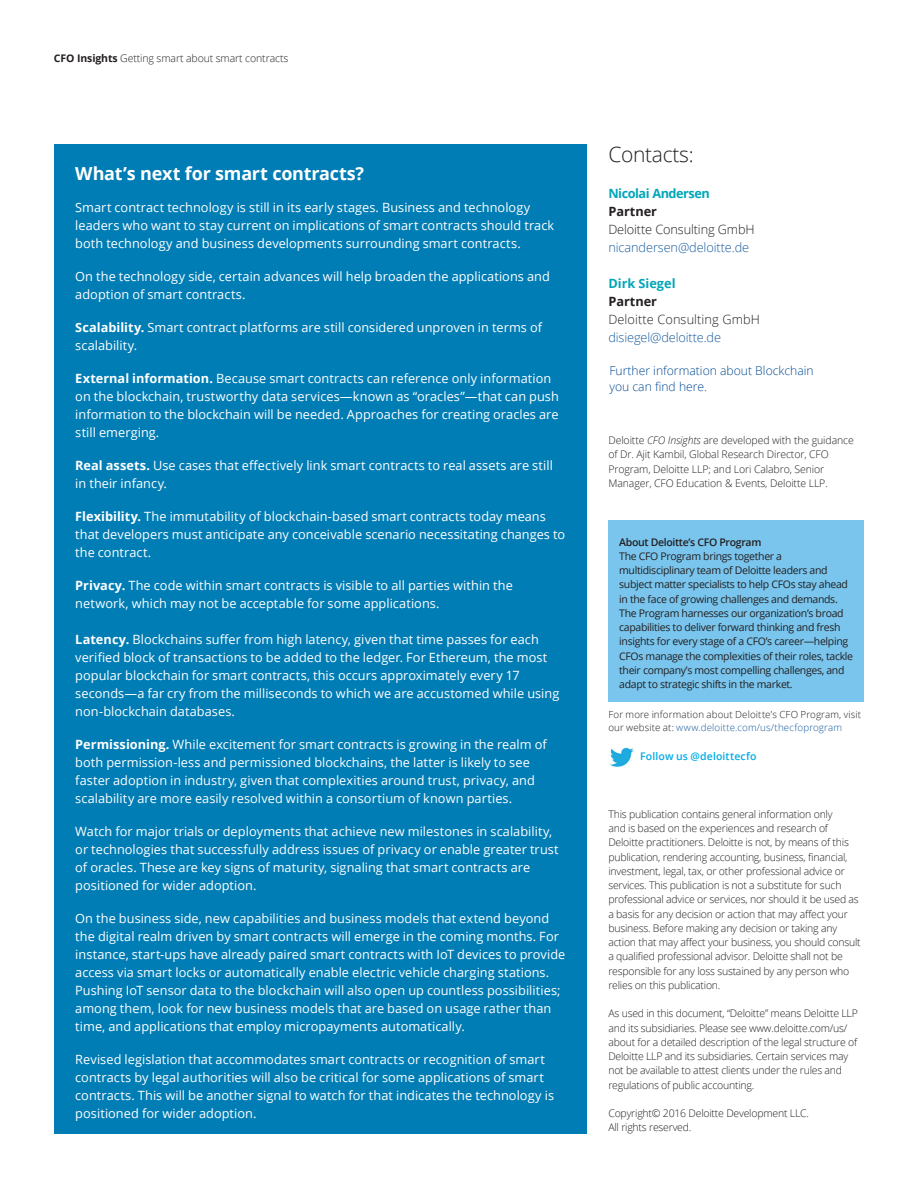
<style>
.page{position:relative;width:918px;height:1188px;background:#fff}
.page>*{position:absolute;margin:0;border:0;box-sizing:border-box;transform-origin:0 0}
.t1{font:300 21px "Open Sans";letter-spacing:-.015em;color:#231f20}
.t2{font:700 18px "Open Sans";letter-spacing:-.015em;color:#fff}
.t3{font:12.75px/18px "Open Sans";letter-spacing:.005em;color:#fff}
.t4{font:300 12.75px "Open Sans";color:#231f20}
.t5{font:300 12.75px "Open Sans";letter-spacing:-.01em;color:#175d9e}
.t6{font:700 12.75px "Open Sans";letter-spacing:-.04em;color:#00a6b9}
.t7{font:700 12.75px "Open Sans";color:#231f20}
.t8{font:700 12.75px "Open Sans";color:#00a6b9}
.t9{font:300 12.15px/16.5px "Open Sans";color:#014a94}
.t10{font:300 10.5px/14.2px "Open Sans";letter-spacing:-.02em;color:#231f20}
.t11{font:10.5px/14.2px "Open Sans";letter-spacing:-.03em;color:#231f20}
.t12{font:600 10.5px "Open Sans";letter-spacing:-.03em;color:#231f20}
.t13{font:600 10.5px "Open Sans";letter-spacing:.01em;color:#00abe7}
.t14{font:300 9.75px/12.8px "Open Sans";letter-spacing:.015em;color:#231f20}
.s1{font-weight:700}
.s2{font-style:italic}
.s3{color:#175d9e}
</style>
<div class="page">
<div style="left:54px;top:144px;width:533px;height:990px;background:#007db5"></div>
<div style="left:608px;top:521px;width:256px;height:181px;background:#79c5ed"></div>
<img style="left:610px;top:747px;width:24px;height:20px">
<p class="t10" style="left:54px;top:51px;width:236px"><span class="s1">CFO Insights</span> Getting smart about smart contracts</p>
<h2 class="t2" style="left:75px;top:161px;width:290px">What’s next for smart contracts?</h2>
<p class="t3" style="left:75px;top:198px;width:481px">Smart contract technology is still in its early stages. Business and technology leaders who want to stay current on implications of smart contracts should track both technology and business developments surrounding smart contracts.</p>
<p class="t3" style="left:75px;top:267px;width:476px">On the technology side, certain advances will help broaden the applications and adoption of smart contracts.</p>
<p class="t3" style="left:75px;top:318px;width:468px"><span class="s1">Scalability.</span> Smart contract platforms are still considered unproven in terms of scalability.</p>
<p class="t3" style="left:75px;top:369px;width:485px"><span class="s1">External information.</span> Because smart contracts can reference only information on the blockchain, trustworthy data services—known as “oracles”—that can push information to the blockchain will be needed. Approaches for creating oracles are still emerging.</p>
<p class="t3" style="left:75px;top:456px;width:479px"><span class="s1">Real assets.</span> Use cases that effectively link smart contracts to real assets are still in their infancy.</p>
<p class="t3" style="left:75px;top:507px;width:491px"><span class="s1">Flexibility.</span> The immutability of blockchain-based smart contracts today means that developers must anticipate any conceivable scenario necessitating changes to the contract.</p>
<p class="t3" style="left:75px;top:576px;width:439px"><span class="s1">Privacy.</span> The code within smart contracts is visible to all parties within the network, which may not be acceptable for some applications.</p>
<p class="t3" style="left:75px;top:630px;width:486px"><span class="s1">Latency.</span> Blockchains suffer from high latency, given that time passes for each verified block of transactions to be added to the ledger. For Ethereum, the most popular blockchain for smart contracts, this occurs approximately every 17 seconds—a far cry from the milliseconds to which we are accustomed while using non-blockchain databases.</p>
<p class="t3" style="left:75px;top:735px;width:473px"><span class="s1">Permissioning.</span> While excitement for smart contracts is growing in the realm of both permission-less and permissioned blockchains, the latter is likely to see faster adoption in industry, given that complexities around trust, privacy, and scalability are more easily resolved within a consortium of known parties.</p>
<p class="t3" style="left:75px;top:822px;width:485px">Watch for major trials or deployments that achieve new milestones in scalability, or technologies that successfully address issues of privacy or enable greater trust of oracles. These are key signs of maturity, signaling that smart contracts are positioned for wider adoption.</p>
<p class="t3" style="left:75px;top:909px;width:492px">On the business side, new capabilities and business models that extend beyond the digital realm driven by smart contracts will emerge in the coming months. For instance, start-ups have already paired smart contracts with IoT devices to provide access via smart locks or automatically enable electric vehicle charging stations.<br>Pushing IoT sensor data to the blockchain will also open up countless possibilities; among them, look for new business models that are based on usage rather than time, and applications that employ micropayments automatically.</p>
<p class="t3" style="left:75px;top:1050px;width:480px">Revised legislation that accommodates smart contracts or recognition of smart contracts by legal authorities will also be critical for some applications of smart contracts. This will be another signal to watch for that indicates the technology is positioned for wider adoption.</p>
<h1 class="t1" style="left:608px;top:140px;width:87px">Contacts:</h1>
<p class="t6" style="left:608px;top:184px;width:103px">Nicolai Andersen</p>
<p class="t7" style="left:608px;top:202px;width:50px">Partner</p>
<p class="t4" style="left:608px;top:221px;width:148px">Deloitte Consulting GmbH</p>
<p class="t5" style="left:608px;top:239px;width:142px">nicandersen@deloitte.de</p>
<p class="t8" style="left:608px;top:274px;width:69px">Dirk Siegel</p>
<p class="t7" style="left:608px;top:292px;width:50px">Partner</p>
<p class="t4" style="left:608px;top:311px;width:153px">Deloitte Consulting GmbH</p>
<p class="t5" style="left:608px;top:329px;width:114px">disiegel@deloitte.de</p>
<p class="t9" style="left:610px;top:362px;width:206px">Further information about Blockchain you can find here.</p>
<p class="t10" style="left:608px;top:433px;width:247px">Deloitte <span class="s2">CFO Insights</span> are developed with the guidance of Dr. Ajit Kambil, Global Research Director, CFO Program, Deloitte LLP; and Lori Calabro, Senior Manager, CFO Education &amp; Events, Deloitte LLP.</p>
<p class="t12" style="left:619px;top:535px;width:144px">About Deloitte’s CFO Program</p>
<p class="t11" style="left:619px;top:549px;width:235px">The CFO Program brings together a multidisciplinary team of Deloitte leaders and subject matter specialists to help CFOs stay ahead in the face of growing challenges and demands.<br>The Program harnesses our organization’s broad capabilities to deliver forward thinking and fresh insights for every stage of a CFO’s career—helping CFOs manage the complexities of their roles, tackle their company’s most compelling challenges, and adapt to strategic shifts in the market.</p>
<p class="t14" style="left:608px;top:708px;width:254px">For more information about Deloitte’s CFO Program, visit our website at: <span class="s3">www.deloitte.com/us/thecfoprogram</span></p>
<p class="t13" style="left:640px;top:749px;width:118px">Follow us @deloittecfo</p>
<p class="t10" style="left:608px;top:807px;width:254px">This publication contains general information only<br>and is based on the experiences and research of Deloitte practitioners. Deloitte is not, by means of this publication, rendering accounting, business, financial, investment, legal, tax, or other professional advice or services. This publication is not a substitute for such professional advice or services, nor should it be used as a basis for any decision or action that may affect your business. Before making any decision or taking any action that may affect your business, you should consult a qualified professional advisor. Deloitte shall not be responsible for any loss sustained by any person who relies on this publication.</p>
<p class="t10" style="left:608px;top:1006px;width:251px">As used in this document, “Deloitte” means Deloitte LLP and its subsidiaries. Please see www.deloitte.com/us/ about for a detailed description of the legal structure of Deloitte LLP and its subsidiaries. Certain services may not be available to attest clients under the rules and regulations of public accounting.</p>
<p class="t10" style="left:608px;top:1106px;width:202px">Copyright© 2016 Deloitte Development LLC.<br>All rights reserved.</p>
</div>
